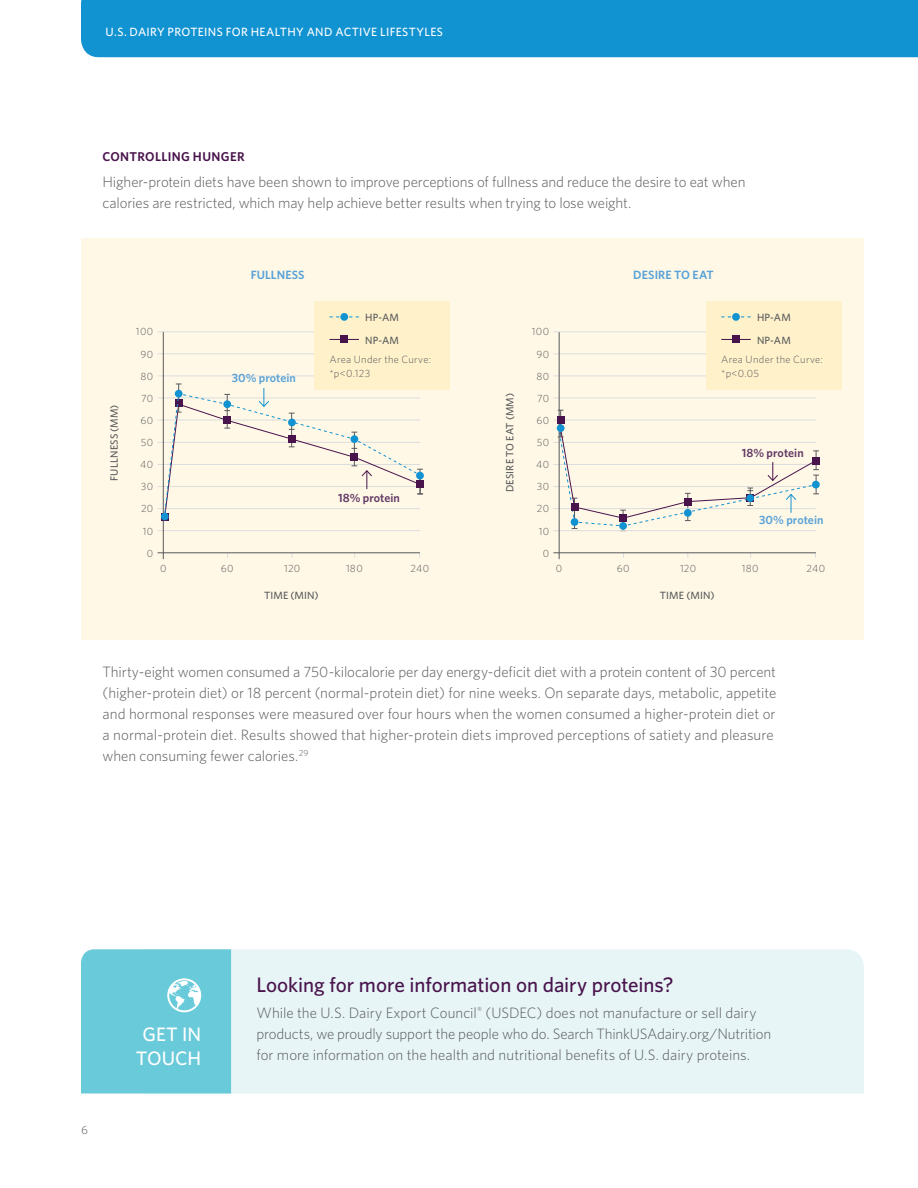
<style>
.page{position:relative;width:918px;height:1188px;background:#fff}
.page>*{position:absolute;margin:0;border:0;box-sizing:border-box;transform-origin:0 0}
.t1{font:500 21px "Whitney";letter-spacing:-.005em;color:#49134c}
.t2{font:500 19.5px/23.4px "Whitney";color:#fff;text-align:center}
.t3{font:300 15px/21px "Whitney";letter-spacing:-.005em;color:#58595b}
.t4{font:600 12.75px "Whitney";letter-spacing:.03em;color:#49134c}
.t5{font:500 12px "Whitney";letter-spacing:.03em;color:#fff}
.t6{font:600 12px "Whitney";letter-spacing:.005em;color:#59a2d8}
.t7{font:600 12px "Whitney";letter-spacing:.005em;color:#613965}
.t8{font:300 12px "Whitney";color:#58595b}
.t9{font:300 10.5px/13.5px "Whitney";letter-spacing:.03em;color:#58595b}
.t10{font:500 10.5px/22.5px "Whitney";letter-spacing:.015em;color:#58595b}
</style>
<div class="page">
<div style="left:81px;top:0;width:837px;height:57px;background:#1192d1"></div>
<div style="left:81px;top:238px;width:783px;height:401px;background:#fff8e6"></div>
<hr style="left:158px;top:464px;width:262px;height:1px;background:#dcddde">
<hr style="left:158px;top:530px;width:262px;height:1px;background:#dcddde">
<hr style="left:158px;top:508px;width:262px;height:1px;background:#dcddde">
<hr style="left:158px;top:398px;width:262px;height:1px;background:#dcddde">
<hr style="left:158px;top:486px;width:262px;height:1px;background:#dcddde">
<hr style="left:158px;top:376px;width:262px;height:1px;background:#dcddde">
<hr style="left:158px;top:353px;width:262px;height:1px;background:#dcddde">
<hr style="left:158px;top:442px;width:262px;height:1px;background:#dcddde">
<hr style="left:158px;top:420px;width:262px;height:1px;background:#dcddde">
<hr style="left:158px;top:331px;width:262px;height:1px;background:#dcddde">
<hr style="left:553px;top:464px;width:263px;height:1px;background:#dcddde">
<hr style="left:553px;top:530px;width:263px;height:1px;background:#dcddde">
<hr style="left:553px;top:508px;width:263px;height:1px;background:#dcddde">
<hr style="left:553px;top:398px;width:263px;height:1px;background:#dcddde">
<hr style="left:553px;top:486px;width:263px;height:1px;background:#dcddde">
<hr style="left:553px;top:376px;width:263px;height:1px;background:#dcddde">
<hr style="left:553px;top:353px;width:263px;height:1px;background:#dcddde">
<hr style="left:553px;top:442px;width:263px;height:1px;background:#dcddde">
<hr style="left:553px;top:420px;width:263px;height:1px;background:#dcddde">
<div style="left:231px;top:949px;width:633px;height:145px;background:#e7f5f7"></div>
<div style="left:81px;top:949px;width:150px;height:145px;background:#69cada"></div>
<hr style="left:553px;top:331px;width:263px;height:1px;background:#dcddde">
<hr style="left:163px;top:332px;width:1px;height:227px;background:#58595b">
<hr style="left:559px;top:332px;width:1px;height:227px;background:#58595b">
<hr style="left:158px;top:552px;width:262px;height:1px;background:#58595b">
<hr style="left:553px;top:552px;width:263px;height:1px;background:#58595b">
<div style="left:557px;top:416px;width:8px;height:8px;background:#49134c"></div>
<div style="left:812px;top:457px;width:8px;height:7px;background:#49134c"></div>
<div style="left:161px;top:513px;width:8px;height:7px;background:#1192d1;border-radius:50%"></div>
<div style="left:314px;top:301px;width:136px;height:89px;background:#fff1ca"></div>
<svg style="left:330px;top:339px;width:29px;height:1px"></svg>
<div style="left:340px;top:336px;width:8px;height:7px;background:#49134c"></div>
<svg style="left:330px;top:317px;width:29px;height:1px"></svg>
<div style="left:340px;top:313px;width:8px;height:8px;background:#1192d1;border-radius:50%"></div>
<div style="left:706px;top:301px;width:136px;height:89px;background:#fff1ca"></div>
<hr style="left:721px;top:339px;width:30px;height:1px;background:#49134c">
<div style="left:732px;top:336px;width:8px;height:7px;background:#49134c"></div>
<svg style="left:721px;top:317px;width:30px;height:1px"></svg>
<div style="left:732px;top:313px;width:8px;height:8px;background:#1192d1;border-radius:50%"></div>
<svg style="left:558px;top:410px;width:261px;height:121px"></svg>
<div style="left:416px;top:481px;width:8px;height:7px;background:#49134c"></div>
<svg style="left:164px;top:384px;width:259px;height:134px"></svg>
<p class="t5" style="left:106px;top:24px;width:339px">U.S. DAIRY PROTEINS FOR HEALTHY AND ACTIVE LIFESTYLES</p>
<p class="t4" style="left:103px;top:148px;width:144px">CONTROLLING HUNGER</p>
<p class="t3" style="left:103px;top:171px;width:645px">Higher-protein diets have been shown to improve perceptions of fullness and reduce the desire to eat when calories are restricted, which may help achieve better results when trying to lose weight.</p>
<p class="t6" style="left:251px;top:267px;width:55px">FULLNESS</p>
<p class="t6" style="left:633px;top:267px;width:82px">DESIRE TO EAT</p>
<p class="t10" style="left:365px;top:306px;width:35px">HP-AM<br>NP-AM</p>
<p class="t9" style="left:330px;top:353px;width:103px">Area Under the Curve: *p&lt;0.123</p>
<p class="t9" style="left:136px;top:325px;width:19px">100</p>
<p class="t9" style="left:532px;top:325px;width:19px">100</p>
<p class="t9" style="left:141px;top:347px;width:14px">90</p>
<p class="t9" style="left:536px;top:347px;width:14px">90</p>
<p class="t9" style="left:141px;top:369px;width:14px">80</p>
<p class="t9" style="left:536px;top:369px;width:14px">80</p>
<p class="t6" style="left:232px;top:370px;width:66px">30% protein</p>
<p class="t10" style="left:103px;top:481px;width:78px;rotate:-90deg">FULLNESS (MM)</p>
<p class="t10" style="left:499px;top:492px;width:101px;rotate:-90deg">DESIRE TO EAT (MM)</p>
<p class="t9" style="left:141px;top:391px;width:14px">70</p>
<p class="t9" style="left:537px;top:391px;width:14px">70</p>
<p class="t9" style="left:140px;top:413px;width:14px">60</p>
<p class="t9" style="left:536px;top:413px;width:14px">60</p>
<p class="t9" style="left:141px;top:435px;width:14px">50</p>
<p class="t9" style="left:537px;top:435px;width:14px">50</p>
<p class="t9" style="left:140px;top:457px;width:15px">40</p>
<p class="t9" style="left:536px;top:457px;width:15px">40</p>
<p class="t9" style="left:141px;top:480px;width:14px">30</p>
<p class="t9" style="left:537px;top:480px;width:14px">30</p>
<p class="t7" style="left:338px;top:490px;width:63px">18% protein</p>
<p class="t9" style="left:141px;top:502px;width:14px">20</p>
<p class="t9" style="left:537px;top:502px;width:14px">20</p>
<p class="t9" style="left:143px;top:524px;width:12px">10</p>
<p class="t9" style="left:539px;top:524px;width:12px">10</p>
<p class="t10" style="left:757px;top:306px;width:35px">HP-AM<br>NP-AM</p>
<p class="t9" style="left:721px;top:353px;width:103px">Area Under the Curve: *p&lt;0.05</p>
<p class="t7" style="left:742px;top:445px;width:63px">18% protein</p>
<p class="t6" style="left:759px;top:511px;width:66px">30% protein</p>
<p class="t9" style="left:147px;top:546px;width:8px">0</p>
<p class="t9" style="left:543px;top:546px;width:8px">0</p>
<p class="t9" style="left:160px;top:561px;width:8px">0</p>
<p class="t9" style="left:221px;top:561px;width:14px">60</p>
<p class="t9" style="left:284px;top:561px;width:18px">120</p>
<p class="t9" style="left:346px;top:561px;width:18px">180</p>
<p class="t9" style="left:411px;top:561px;width:20px">240</p>
<p class="t9" style="left:556px;top:561px;width:8px">0</p>
<p class="t9" style="left:617px;top:561px;width:14px">60</p>
<p class="t9" style="left:680px;top:561px;width:18px">120</p>
<p class="t9" style="left:742px;top:561px;width:18px">180</p>
<p class="t9" style="left:807px;top:561px;width:20px">240</p>
<p class="t10" style="left:264px;top:584px;width:56px">TIME (MIN)</p>
<p class="t10" style="left:660px;top:584px;width:56px">TIME (MIN)</p>
<p class="t3" style="left:103px;top:661px;width:675px">Thirty-eight women consumed a 750-kilocalorie per day energy-deficit diet with a protein content of 30 percent (higher-protein diet) or 18 percent (normal-protein diet) for nine weeks. On separate days, metabolic, appetite and hormonal responses were measured over four hours when the women consumed a higher-protein diet or a normal-protein diet. Results showed that higher-protein diets improved perceptions of satiety and pleasure when consuming fewer calories.<sup>29</sup></p>
<p class="t8" style="left:81px;top:1122px;width:8px">6</p>
<h2 class="t2" style="left:136px;top:1022px;width:67px">GET IN<br>TOUCH</h2>
<h1 class="t1" style="left:256px;top:971px;width:419px">Looking for more information on dairy proteins?</h1>
<p class="t3" style="left:256px;top:1002px;width:516px">While the U.S. Dairy Export Council<sup>®</sup> (USDEC) does not manufacture or sell dairy products, we proudly support the people who do. Search ThinkUSAdairy.org/Nutrition for more information on the health and nutritional benefits of U.S. dairy proteins.</p>
</div>
